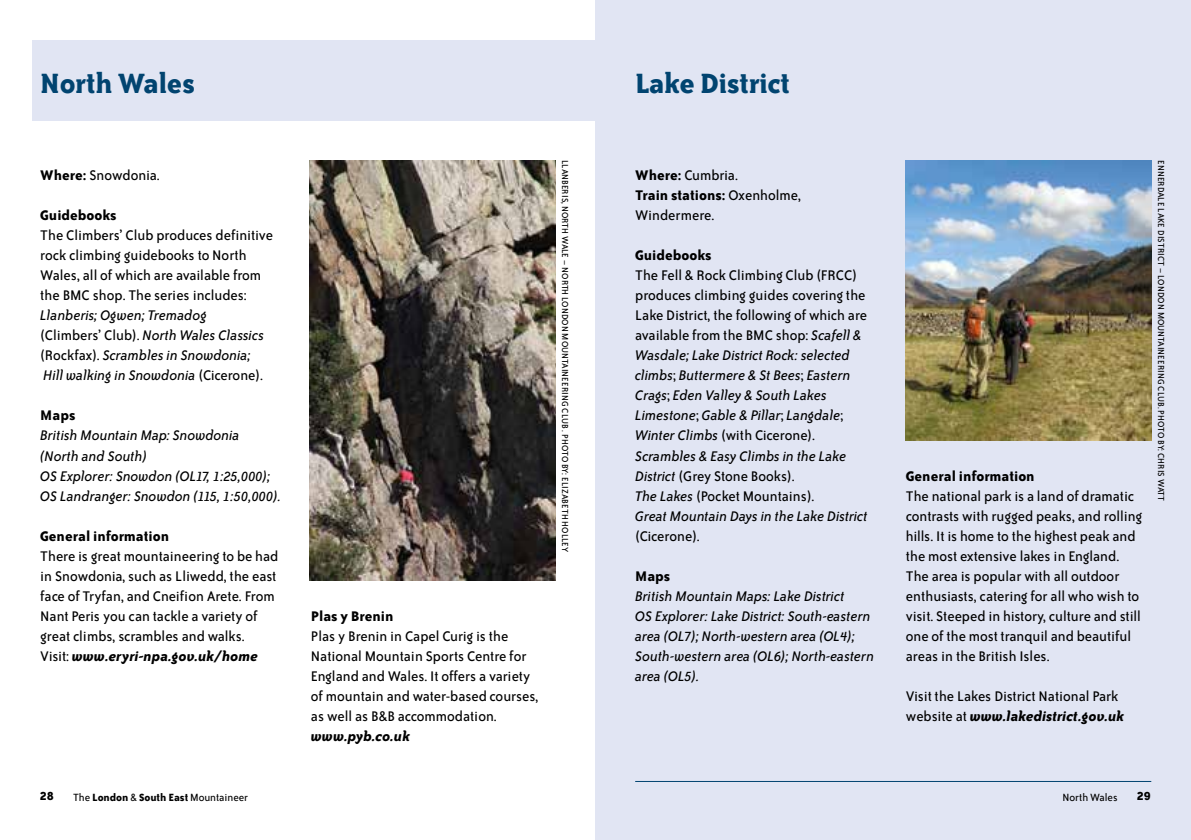
<style>
.page{position:relative;width:1191px;height:840px;background:#fff}
.page>*{position:absolute;margin:0;border:0;box-sizing:border-box;transform-origin:0 0}
.t1{font:700 32px "Bailey Quad ITC";letter-spacing:-.01em;color:#014470}
.t2{font:16px/20px "Bailey Sans ITC";color:#000}
.t3{font:italic 16px/20px "Bailey Sans ITC";color:#000}
.t4{font:700 16px "Bailey Sans ITC";color:#000}
.t5{font:italic 700 16px "Bailey Sans ITC";color:#000}
.t6{font:16px "Bailey Sans ITC";letter-spacing:-.02em;color:#000}
.t7{font:700 14px "Bailey Sans ITC";color:#000}
.t8{font:12px "Bailey Sans ITC";letter-spacing:-.005em;color:#000}
.t9{font:10px "Bailey Sans ITC";letter-spacing:.01em;color:#000}
.s1{font-weight:700}
.s2{font-style:normal}
.s3{font-weight:700;font-style:italic}
</style>
<div class="page">
<div style="left:595px;top:0;width:596px;height:839px;background:#e1e5f3"></div>
<hr style="left:635px;top:780px;width:516px;height:1px;background:#014470">
<img style="left:905px;top:160px;width:246px;height:280px">
<div style="left:32px;top:40px;width:563px;height:80px;background:#e1e5f3"></div>
<img style="left:309px;top:160px;width:247px;height:420px">
<h1 class="t1" style="left:40px;top:66px;width:157px">North Wales</h1>
<h1 class="t1" style="left:635px;top:66px;width:156px">Lake District</h1>
<p class="t2" style="left:40px;top:165px;width:121px"><span class="s1">Where:</span> Snowdonia.</p>
<p class="t4" style="left:40px;top:206px;width:78px">Guidebooks</p>
<p class="t2" style="left:40px;top:225px;width:234px">The Climbers’ Club produces definitive rock climbing guidebooks to North Wales, all of which are available from the BMC shop. The series includes:</p>
<p class="t3" style="left:40px;top:305px;width:225px">Llanberis; Ogwen; Tremadog <span class="s2">(Climbers’ Club).</span> North Wales Classics <span class="s2">(Rockfax).</span> Scrambles in Snowdonia; Hill walking in Snowdonia <span class="s2">(Cicerone).</span></p>
<p class="t4" style="left:40px;top:406px;width:37px">Maps</p>
<p class="t3" style="left:40px;top:425px;width:242px">British Mountain Map: Snowdonia (North and South)<br>OS Explorer: Snowdon (OL17, 1:25,000); OS Landranger: Snowdon (115, 1:50,000).</p>
<p class="t4" style="left:40px;top:526px;width:130px">General information</p>
<p class="t2" style="left:40px;top:545px;width:240px">There is great mountaineering to be had in Snowdonia, such as Lliwedd, the east face of Tryfan, and Cneifion Arete. From Nant Peris you can tackle a variety of great climbs, scrambles and walks.<br>Visit: <span class="s3">www.eryri-npa.gov.uk/home</span></p>
<p class="t4" style="left:311px;top:606px;width:84px">Plas y Brenin</p>
<p class="t2" style="left:311px;top:625px;width:229px">Plas y Brenin in Capel Curig is the National Mountain Sports Centre for England and Wales. It offers a variety of mountain and water-based courses, as well as B&amp;B accommodation.</p>
<p class="t5" style="left:311px;top:727px;width:101px">www.pyb.co.uk</p>
<p class="t9" style="left:570px;top:160px;width:393px;rotate:90deg">LLANBERIS, NORTH WALE – NORTH LONDON MOUNTAINEERING CLUB . PHOTO BY: ELIZABETH HOLLEY</p>
<p class="t9" style="left:1166px;top:160px;width:342px;rotate:90deg">ENNERDALE LAKE DISTRICT – LONDON MOUNTAINEERING CLUB. PHOTO BY: CHRIS WATT</p>
<p class="t2" style="left:635px;top:165px;width:167px"><span class="s1">Where:</span> Cumbria.<br><span class="s1">Train stations:</span> Oxenholme,<br>Windermere.</p>
<p class="t4" style="left:635px;top:246px;width:78px">Guidebooks</p>
<p class="t3" style="left:635px;top:265px;width:234px"><span class="s2">The Fell &amp; Rock Climbing Club (FRCC) produces climbing guides covering the Lake District, the following of which are available from the BMC shop:</span> Scafell &amp; Wasdale; Lake District Rock: selected climbs<span class="s2">;</span> Buttermere &amp; St Bees<span class="s2">;</span> Eastern Crags<span class="s2">;</span> Eden Valley &amp; South Lakes Limestone<span class="s2">;</span> Gable &amp; Pillar<span class="s2">;</span> Langdale<span class="s2">; </span>Winter Climbs <span class="s2">(with Cicerone).<br></span>Scrambles &amp; Easy Climbs in the Lake District <span class="s2">(Grey Stone Books).<br></span>The Lakes <span class="s2">(Pocket Mountains).<br></span>Great Mountain Days in the Lake District</p>
<p class="t6" style="left:635px;top:527px;width:66px">(Cicerone).</p>
<p class="t4" style="left:635px;top:566px;width:37px">Maps</p>
<p class="t3" style="left:635px;top:585px;width:241px">British Mountain Maps: Lake District<br>OS Explorer: Lake District: South-eastern area (OL7); North-western area (OL4); South-western area (OL6); North-eastern area (OL5).</p>
<p class="t4" style="left:906px;top:466px;width:130px">General information</p>
<p class="t2" style="left:906px;top:485px;width:238px">The national park is a land of dramatic contrasts with rugged peaks, and rolling hills. It is home to the highest peak and the most extensive lakes in England.<br>The area is popular with all outdoor enthusiasts, catering for all who wish to visit. Steeped in history, culture and still one of the most tranquil and beautiful areas in the British Isles.</p>
<p class="t2" style="left:906px;top:685px;width:220px">Visit the Lakes District National Park website at <span class="s3">www.lakedistrict.gov.uk</span></p>
<p class="t7" style="left:40px;top:788px;width:16px">28</p>
<p class="t8" style="left:73px;top:790px;width:176px">The <span class="s1">London</span> &amp; <span class="s1">South East</span> Mountaineer</p>
<p class="t8" style="left:1062px;top:790px;width:57px">North Wales</p>
<p class="t7" style="left:1136px;top:788px;width:16px">29</p>
</div>
